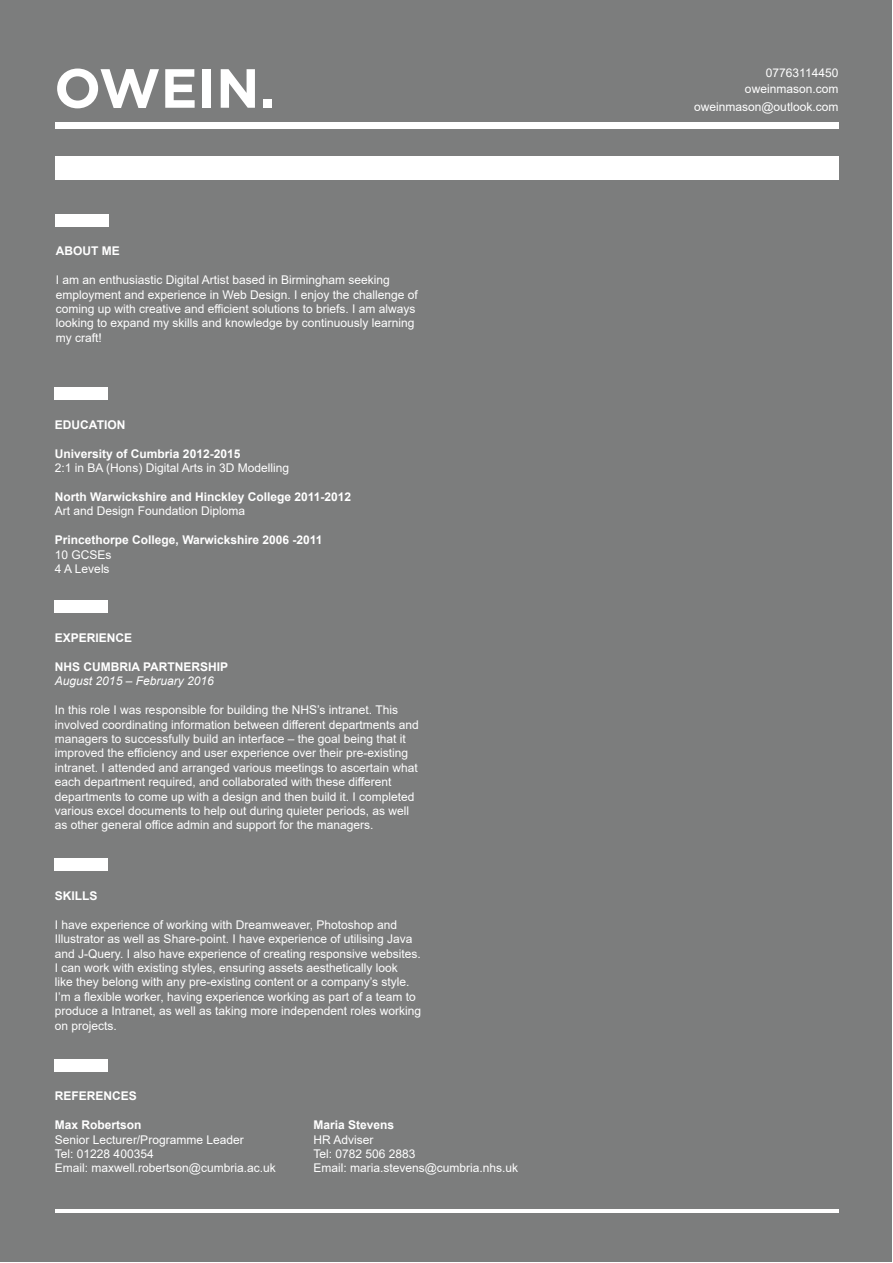
<style>
.page{position:relative;width:893px;height:1263px;background:#fff}
.page>*{position:absolute;margin:0;border:0;box-sizing:border-box;transform-origin:0 0}
.t1{font:700 55.05px "Gotham";color:#fff}
.t2{font:12px/14.4px "Arial";color:#fff}
.t3{font:700 12px "Arial";color:#fff}
.t4{font:italic 12px "Arial";color:#fff}
</style>
<div class="page">
<div style="left:1px;top:1px;width:891px;height:1261px;background:#7c7d7d"></div>
<div style="left:55px;top:156px;width:783px;height:24px;background:#fff"></div>
<div style="left:55px;top:122px;width:783px;height:7px;background:#fff"></div>
<hr style="left:55px;top:1209px;width:783px;height:3px;background:#fff">
<div style="left:54px;top:387px;width:54px;height:13px;background:#fff"></div>
<div style="left:54px;top:601px;width:54px;height:12px;background:#fff"></div>
<div style="left:54px;top:1059px;width:54px;height:12px;background:#fff"></div>
<div style="left:54px;top:858px;width:54px;height:13px;background:#fff"></div>
<div style="left:55px;top:214px;width:54px;height:12px;background:#fff"></div>
<h1 class="t1" style="left:54px;top:56px;width:223px">OWEIN.</h1>
<p class="t2" style="left:745px;top:64px;width:95px;line-height:16.5px;text-align:right">07763114450 oweinmason.com</p>
<p class="t2" style="left:694px;top:100px;width:146px">oweinmason@outlook.com</p>
<p class="t3" style="left:56px;top:243px;width:65px">ABOUT ME</p>
<p class="t2" style="left:56px;top:273px;width:363px">I am an enthusiastic Digital Artist based in Birmingham seeking employment and experience in Web Design. I enjoy the challenge of coming up with creative and efficient solutions to briefs. I am always looking to expand my skills and knowledge by continuously learning my craft!</p>
<p class="t3" style="left:55px;top:416px;width:72px">EDUCATION</p>
<p class="t3" style="left:55px;top:445px;width:187px">University of Cumbria 2012-2015</p>
<p class="t2" style="left:55px;top:461px;width:236px">2:1 in BA (Hons) Digital Arts in 3D Modelling</p>
<p class="t3" style="left:55px;top:488px;width:298px">North Warwickshire and Hinckley College 2011-2012</p>
<p class="t2" style="left:55px;top:504px;width:192px">Art and Design Foundation Diploma</p>
<p class="t3" style="left:55px;top:531px;width:269px">Princethorpe College, Warwickshire 2006 -2011</p>
<p class="t2" style="left:55px;top:547px;width:58px">10 GCSEs<br>4 A Levels</p>
<p class="t3" style="left:55px;top:629px;width:79px">EXPERIENCE</p>
<p class="t3" style="left:55px;top:658px;width:175px">NHS CUMBRIA PARTNERSHIP</p>
<p class="t4" style="left:55px;top:673px;width:160px">August 2015 – February 2016</p>
<p class="t2" style="left:55px;top:703px;width:365px">In this role I was responsible for building the NHS’s intranet. This involved coordinating information between different departments and managers to successfully build an interface – the goal being that it improved the efficiency and user experience over their pre-existing intranet. I attended and arranged various meetings to ascertain what each department required, and collaborated with these different departments to come up with a design and then build it. I completed various excel documents to help out during quieter periods, as well as other general office admin and support for the managers.</p>
<p class="t3" style="left:55px;top:887px;width:44px">SKILLS</p>
<p class="t2" style="left:55px;top:917px;width:368px">I have experience of working with Dreamweaver, Photoshop and Illustrator as well as Share-point. I have experience of utilising Java and J-Query. I also have experience of creating responsive websites.<br>I can work with existing styles, ensuring assets aesthetically look<br>like they belong with any pre-existing content or a company’s style.<br>I’m a flexible worker, having experience working as part of a team to produce a Intranet, as well as taking more independent roles working on projects.</p>
<p class="t3" style="left:55px;top:1088px;width:84px">REFERENCES</p>
<p class="t3" style="left:55px;top:1116px;width:88px">Max Robertson</p>
<p class="t2" style="left:55px;top:1132px;width:222px">Senior Lecturer/Programme Leader<br>Tel: 01228 400354<br>Email: maxwell.robertson@cumbria.ac.uk</p>
<p class="t3" style="left:313px;top:1116px;width:82px">Maria Stevens</p>
<p class="t2" style="left:313px;top:1132px;width:206px">HR Adviser<br>Tel: 0782 506 2883<br>Email: maria.stevens@cumbria.nhs.uk</p>
</div>
